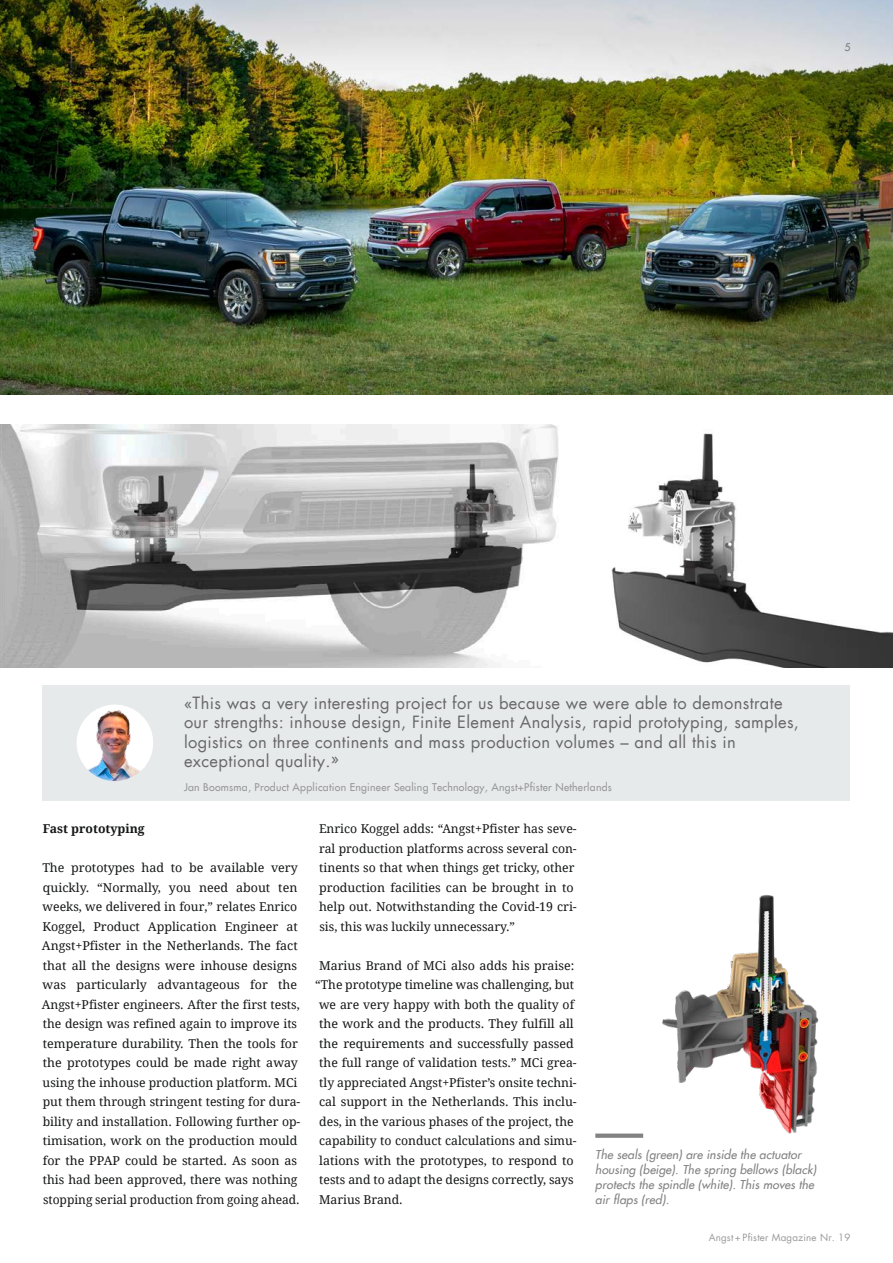
<style>
.page{position:relative;width:893px;height:1263px;background:#fff}
.page>*{position:absolute;margin:0;border:0;box-sizing:border-box;transform-origin:0 0}
.t1{font:16.5px/19.5px "Futura LT";letter-spacing:.02em;color:#686868}
.t2{font:12.15px/19.5px "Droid Serif";color:#151616}
.t3{font:700 12.15px "Droid Serif";color:#151616}
.t4{font:italic 12px/15px "Futura LT";letter-spacing:.01em;color:#818281}
.t5{font:10.5px "Futura LT";letter-spacing:.025em;color:#999}
.t6{font:10.5px "Futura LT";color:#818281}
.t7{font:9.75px "Futura LT";letter-spacing:.02em;color:#999}
</style>
<div class="page">
<img style="left:0;top:0;width:893px;height:394px">
<img style="left:0;top:425px;width:559px;height:242px">
<img style="left:611px;top:433px;width:282px;height:234px">
<div style="left:43px;top:685px;width:807px;height:116px;background:#e7eaeb"></div>
<img style="left:77px;top:705px;width:76px;height:76px;border-radius:38px">
<div style="left:595px;top:1133px;width:48px;height:5px;background:#818281"></div>
<img style="left:662px;top:895px;width:157px;height:239px">
<p class="t6" style="left:844px;top:40px;width:8px">5</p>
<p class="t1" style="left:184px;top:693px;width:616px">«This was a very interesting project for us because we were able to demonstrate our strengths: inhouse design, Finite Element Analysis, rapid prototyping, samples, logistics on three continents and mass production volumes – and all this in exceptional quality.»</p>
<p class="t5" style="left:184px;top:780px;width:429px">Jan Boomsma, Product Application Engineer Sealing Technology, Angst+Pfister Netherlands</p>
<p class="t3" style="left:43px;top:822px;width:103px">Fast prototyping</p>
<p class="t2" style="left:42px;top:858px;width:260px">The prototypes had to be available very quickly. “Normally, you need about ten weeks, we delivered in four,” relates Enrico Koggel, Product Application Engineer at Angst+Pfister in the Netherlands. The fact that all the designs were inhouse designs was particularly advantageous for the Angst+Pfister engineers. After the first tests, the design was refined again to improve its temperature durability. Then the tools for the prototypes could be made right away using the inhouse production platform. MCi put them through stringent testing for dura&shy;bility and installation. Following further op&shy;timisation, work on the production mould for the PPAP could be started. As soon as this had been approved, there was nothing stopping serial production from going ahead.</p>
<p class="t2" style="left:319px;top:819px;width:259px">Enrico Koggel adds: “Angst+Pfister has seve&shy;ral production platforms across several con&shy;tinents so that when things get tricky, other production facilities can be brought in to help out. Notwithstanding the Covid-19 cri&shy;sis, this was luckily unnecessary.”</p>
<p class="t2" style="left:319px;top:956px;width:257px">Marius Brand of MCi also adds his praise:</p>
<p class="t2" style="left:315px;top:975px;width:260px">“The prototype timeline was challenging, but</p>
<p class="t2" style="left:319px;top:995px;width:257px">we are very happy with both the quality of</p>
<p class="t2" style="left:319px;top:1014px;width:256px">the work and the products. They fulfill all</p>
<p class="t2" style="left:319px;top:1034px;width:256px">the requirements and successfully passed</p>
<p class="t2" style="left:319px;top:1053px;width:259px">the full range of validation tests.” MCi grea-</p>
<p class="t2" style="left:319px;top:1073px;width:259px">tly appreciated Angst+Pfister’s onsite techni-</p>
<p class="t2" style="left:319px;top:1092px;width:259px">cal support in the Netherlands. This inclu-</p>
<p class="t2" style="left:319px;top:1112px;width:256px">des, in the various phases of the project, the</p>
<p class="t2" style="left:319px;top:1131px;width:259px">capability to conduct calculations and simu-</p>
<p class="t2" style="left:319px;top:1151px;width:256px">lations with the prototypes, to respond to</p>
<p class="t2" style="left:319px;top:1170px;width:256px">tests and to adapt the designs correctly, says</p>
<p class="t2" style="left:319px;top:1190px;width:85px">Marius Brand.</p>
<p class="t4" style="left:595px;top:1147px;width:222px">The seals (green) are inside the actuator housing (beige). The spring bellows (black) protects the spindle (white). This moves the air flaps (red).</p>
<p class="t7" style="left:709px;top:1231px;width:143px">Angst + Pfister Magazine Nr. 19</p>
</div>
